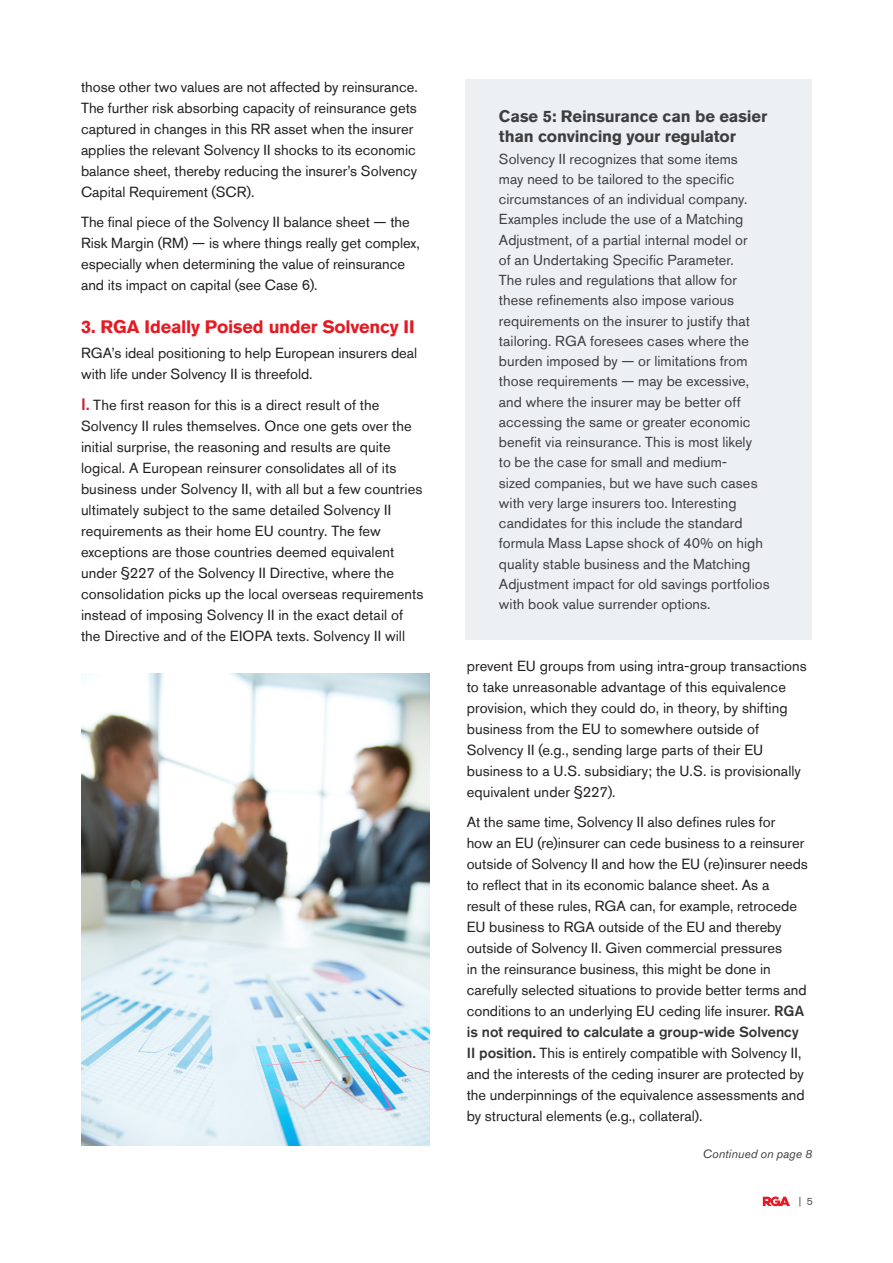
<style>
.page{position:relative;width:893px;height:1263px;background:#fff}
.page>*{position:absolute;margin:0;border:0;box-sizing:border-box;transform-origin:0 0}
.Headers1{font:700 18px "Akzidenz Grotesk Std";letter-spacing:-.015em;color:#e51a23}
.Case_Study_headers{font:700 16.5px/20.2px "Akzidenz Grotesk Std";letter-spacing:-.01em;color:#3e3e3f}
.Body_text{font:14.7px/21px "Akzidenz Grotesk Std";color:#231f20}
.Case_study{font:14.4px/20.2px "Akzidenz Grotesk Std";letter-spacing:.005em;color:#3e3e3f}
.Case_study-2{font:italic 12px "Akzidenz Grotesk Std";letter-spacing:.005em;color:#3e3e3f}
.t1{font:10.5px "Akzidenz Grotesk Std";color:#4b4c4d}
.s1{font-weight:500;font-size:16.5px;color:#d1202e}
.s2{font-weight:500;color:#363536}
</style>
<div class="page">
<svg style="left:763px;top:1196px;width:27px;height:10px"></svg>
<div style="left:465px;top:79px;width:347px;height:560px;background:#edf0f2"></div>
<img style="left:82px;top:673px;width:348px;height:472px">
<p class="Body_text" style="left:81px;top:76px;width:338px">those other two values are not affected by reinsurance.<br>The further risk absorbing capacity of reinsurance gets captured in changes in this RR asset when the insurer applies the relevant Solvency II shocks to its economic balance sheet, thereby reducing the insurer’s Solvency Capital Requirement (SCR).</p>
<p class="Body_text" style="left:81px;top:211px;width:340px">The final piece of the Solvency II balance sheet — the Risk Margin (RM) — is where things really get complex, especially when determining the value of reinsurance and its impact on capital (see Case 6).</p>
<p class="Headers1" style="left:81px;top:316px;width:335px">3. RGA Ideally Poised under Solvency II</p>
<p class="Body_text" style="left:81px;top:343px;width:338px">RGA’s ideal positioning to help European insurers deal with life under Solvency II is threefold.</p>
<p class="Body_text" style="left:81px;top:394px;width:344px"><span class="s1">I.</span> The first reason for this is a direct result of the Solvency II rules themselves. Once one gets over the initial surprise, the reasoning and results are quite logical. A European reinsurer consolidates all of its business under Solvency II, with all but a few countries ultimately subject to the same detailed Solvency II requirements as their home EU country. The few exceptions are those countries deemed equivalent under §227 of the Solvency II Directive, where the consolidation picks up the local overseas requirements instead of imposing Solvency II in the exact detail of the Directive and of the EIOPA texts. Solvency II will</p>
<p class="Case_Study_headers" style="left:499px;top:106px;width:270px">Case 5: Reinsurance can be easier than convincing your regulator</p>
<p class="Case_study" style="left:499px;top:148px;width:272px">Solvency II recognizes that some items<br>may need to be tailored to the specific circumstances of an individual company.<br>Examples include the use of a Matching Adjustment, of a partial internal model or<br>of an Undertaking Specific Parameter.<br>The rules and regulations that allow for these refinements also impose various requirements on the insurer to justify that tailoring. RGA foresees cases where the burden imposed by — or limitations from those requirements — may be excessive, and where the insurer may be better off accessing the same or greater economic benefit via reinsurance. This is most likely<br>to be the case for small and medium-<br>sized companies, but we have such cases with very large insurers too. Interesting candidates for this include the standard formula Mass Lapse shock of 40% on high quality stable business and the Matching Adjustment impact for old savings portfolios with book value surrender options.</p>
<p class="Body_text" style="left:467px;top:655px;width:342px">prevent EU groups from using intra-group transactions to take unreasonable advantage of this equivalence provision, which they could do, in theory, by shifting business from the EU to somewhere outside of Solvency II (e.g., sending large parts of their EU business to a U.S. subsidiary; the U.S. is provisionally equivalent under §227).</p>
<p class="Body_text" style="left:467px;top:811px;width:343px">At the same time, Solvency II also defines rules for<br>how an EU (re)insurer can cede business to a reinsurer outside of Solvency II and how the EU (re)insurer needs to reflect that in its economic balance sheet. As a<br>result of these rules, RGA can, for example, retrocede EU business to RGA outside of the EU and thereby outside of Solvency II. Given commercial pressures<br>in the reinsurance business, this might be done in carefully selected situations to provide better terms and conditions to an underlying EU ceding life insurer. <span class="s2">RGA is not required to calculate a group-wide Solvency II position.</span> This is entirely compatible with Solvency II, and the interests of the ceding insurer are protected by the underpinnings of the equivalence assessments and by structural elements (e.g., collateral).</p>
<p class="Case_study-2" style="left:703px;top:1147px;width:111px">Continued on page 8</p>
<p class="t1" style="left:799px;top:1195px;width:16px">| 5</p>
</div>
